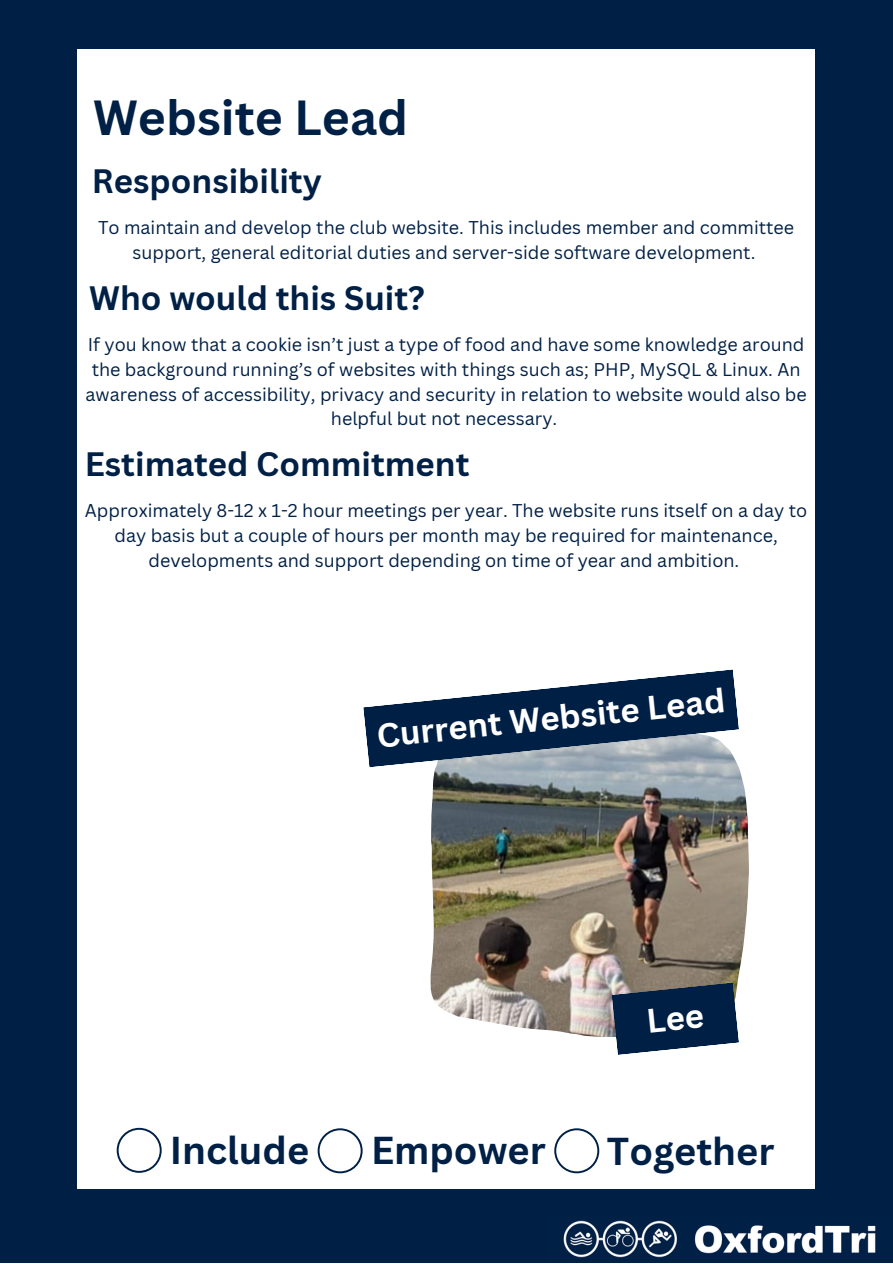
<style>
.page{position:relative;width:893px;height:1264px;background:#fff}
.page>*{position:absolute;margin:0;border:0;box-sizing:border-box;transform-origin:0 0}
.t1{font:700 48px "Canva Sans";color:#002046}
.t2{font:700 37.8px "Canva Sans";color:#002046}
.t3{font:700 33px "Canva Sans";color:#002046}
.t4{font:700 33px "Canva Sans";color:#fff}
.t5{font:18px/24.8px "Canva Sans";color:#002046;text-align:center}
</style>
<div class="page">
<div style="left:0;top:0;width:892px;height:1262px;background:#001f45"></div>
<div style="left:77px;top:49px;width:738px;height:1139px;background:#fff"></div>
<img style="left:563px;top:1220px;width:313px;height:38px">
<svg style="left:117px;top:1127px;width:45px;height:45px"></svg>
<svg style="left:317px;top:1128px;width:45px;height:45px"></svg>
<svg style="left:554px;top:1128px;width:45px;height:45px"></svg>
<img style="left:430px;top:767px;width:318px;height:270px">
<svg style="left:363px;top:669px;width:376px;height:98px"></svg>
<svg style="left:611px;top:982px;width:128px;height:73px;background:#2c435f"></svg>
<p class="t1" style="left:93px;top:84px;width:316px">Website Lead</p>
<p class="t3" style="left:92px;top:158px;width:231px">Responsibility</p>
<p class="t5" style="left:98px;top:215px;width:697px">To maintain and develop the club website. This includes member and committee support, general editorial duties and server-side software development.</p>
<p class="t3" style="left:89px;top:275px;width:337px">Who would this Suit?</p>
<p class="t5" style="left:86px;top:332px;width:722px">If you know that a cookie isn’t just a type of food and have some knowledge around the background running’s of websites with things such as; PHP, MySQL &amp; Linux. An awareness of accessibility, privacy and security in relation to website would also be helpful but not necessary.</p>
<p class="t3" style="left:85px;top:441px;width:386px">Estimated Commitment</p>
<p class="t5" style="left:85px;top:498px;width:723px">Approximately 8-12 x 1-2 hour meetings per year. The website runs itself on a day to day basis but a couple of hours per month may be required for maintenance, developments and support depending on time of year and ambition.</p>
<p class="t4" style="left:374px;top:713px;width:351px;rotate:-6deg">Current Website Lead</p>
<p class="t2" style="left:170px;top:1124px;width:141px">Include</p>
<p class="t2" style="left:371px;top:1123px;width:176px">Empower</p>
<p class="t2" style="left:607px;top:1124px;width:169px">Together</p>
</div>
